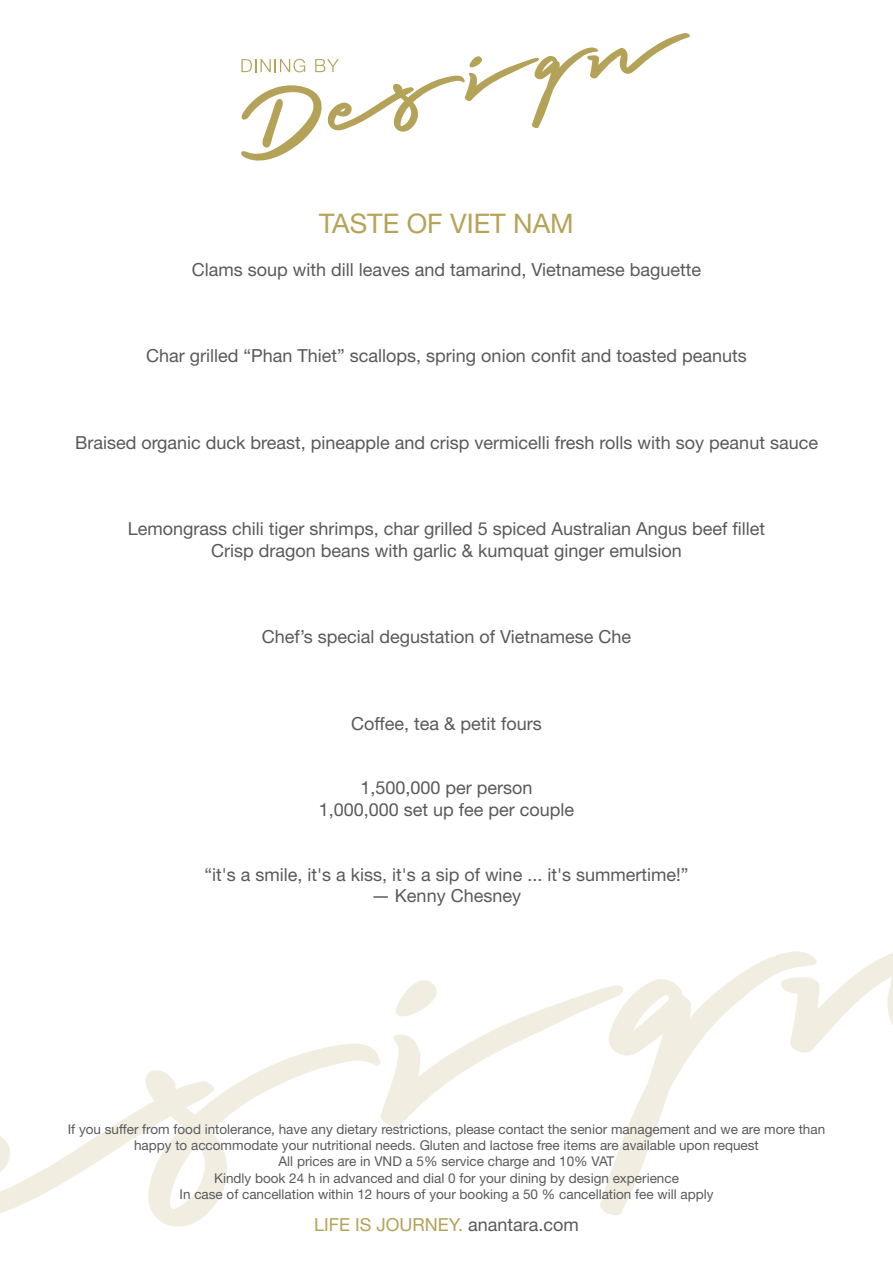
<style>
.page{position:relative;width:893px;height:1263px;background:#fff}
.page>*{position:absolute;margin:0;border:0;box-sizing:border-box;transform-origin:0 0}
.t1{font:27px "Helvetica Neue";color:#b5a357}
.t2{font:18px/21.6px "Helvetica Neue";color:#58595b;text-align:center}
.t3{font:18px "Helvetica Neue";color:#b3a258}
.t4{font:13.5px/16.2px "Helvetica Neue";color:#58595b;text-align:center}
.s1{color:#58595b}
</style>
<div class="page">
<svg style="left:0;top:980px;width:600px;height:247px"></svg>
<svg style="left:600px;top:954px;width:180px;height:261px"></svg>
<svg style="left:780px;top:951px;width:113px;height:102px"></svg>
<svg style="left:241px;top:33px;width:449px;height:128px"></svg>
<h1 class="t1" style="left:319px;top:204px;width:256px">TASTE OF VIET NAM</h1>
<p class="t2" style="left:192px;top:260px;width:511px">Clams soup with dill leaves and tamarind, Vietnamese baguette</p>
<p class="t2" style="left:146px;top:346px;width:602px">Char grilled “Phan Thiet” scallops, spring onion confit and toasted peanuts</p>
<p class="t2" style="left:75px;top:433px;width:744px">Braised organic duck breast, pineapple and crisp vermicelli fresh rolls with soy peanut sauce</p>
<p class="t2" style="left:128px;top:519px;width:639px">Lemongrass chili tiger shrimps, char grilled 5 spiced Australian Angus beef fillet<br>Crisp dragon beans with garlic &amp; kumquat ginger emulsion</p>
<p class="t2" style="left:262px;top:627px;width:371px">Chef’s special degustation of Vietnamese Che</p>
<p class="t2" style="left:351px;top:713px;width:192px">Coffee, tea &amp; petit fours</p>
<p class="t2" style="left:319px;top:778px;width:257px">1,500,000 per person<br>1,000,000 set up fee per couple</p>
<p class="t2" style="left:205px;top:865px;width:485px">“it's a smile, it's a kiss, it's a sip of wine ... it's summertime!” ― Kenny Chesney</p>
<p class="t4" style="left:68px;top:1122px;width:759px">If you suffer from food intolerance, have any dietary restrictions, please contact the senior management and we are more than happy to accommodate your nutritional needs. Gluten and lactose free items are available upon request<br>All prices are in VND a 5% service charge and 10% VAT<br>Kindly book 24 h in advanced and dial 0 for your dining by design experience<br>In case of cancellation within 12 hours of your booking a 50 % cancellation fee will apply</p>
<p class="t3" style="left:314px;top:1212px;width:266px">LIFE IS JOURNEY. <span class="s1">anantara.com</span></p>
</div>
